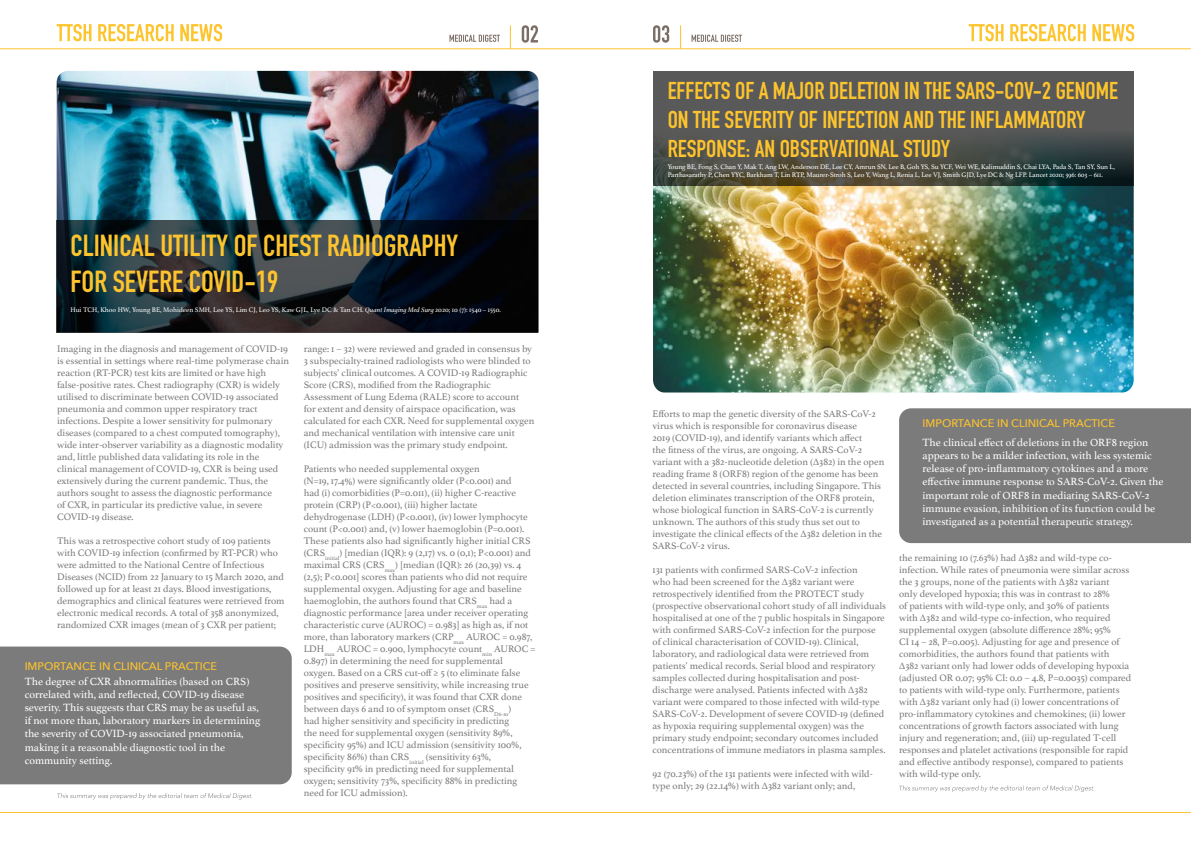
<style>
.page{position:relative;width:1191px;height:842px;background:#fff}
.page>*{position:absolute;margin:0;border:0;box-sizing:border-box;transform-origin:0 0}
.t1{font:700 30px/36px "DIN Condensed";color:#fdc42d}
.t2{font:700 24px/28.8px "DIN Condensed";color:#fdc42d}
.t3{font:11px/13.2px "Athelas";color:#fff}
.t4{font:500 11px "Avenir Next";color:#fdc42d}
.t5{font:10px/12px "Athelas";color:#7c7b7b}
.t6{font:7px/8.4px "Athelas";letter-spacing:-.01em;color:#fff}
.s1{font-style:italic}
</style>
<div class="page">
<svg style="left:968px;top:24px;width:166px;height:17px"></svg>
<svg style="left:57px;top:24px;width:165px;height:17px"></svg>
<svg style="left:449px;top:35px;width:51px;height:7px"></svg>
<svg style="left:510px;top:25px;width:1px;height:24px"></svg>
<svg style="left:522px;top:25px;width:16px;height:18px"></svg>
<hr style="left:0;top:49px;width:1191px;height:1px;background:#fdc42d">
<hr style="left:0;top:812px;width:1191px;height:1px;background:#fdc42d">
<svg style="left:653px;top:25px;width:16px;height:18px"></svg>
<svg style="left:680px;top:25px;width:1px;height:24px"></svg>
<svg style="left:691px;top:35px;width:51px;height:7px"></svg>
<img style="left:57px;top:71px;width:481px;height:149px">
<div style="left:0;top:646px;width:292px;height:138px;background:#7c7b7b"></div>
<img style="left:653px;top:186px;width:480px;height:206px">
<svg style="left:653px;top:71px;width:480px;height:115px;background:#50514e"></svg>
<div style="left:899px;top:408px;width:292px;height:135px;background:#7c7b7b"></div>
<svg style="left:899px;top:785px;width:195px;height:7px"></svg>
<svg style="left:57px;top:220px;width:481px;height:113px;background:#192227"></svg>
<svg style="left:57px;top:793px;width:195px;height:6px"></svg>
<h1 class="t1" style="left:70px;top:228px;width:389px">CLINICAL UTILITY OF CHEST RADIOGRAPHY<br>FOR SEVERE COVID-19</h1>
<p class="t6" style="left:70px;top:305px;width:432px">Hui TCH, Khoo HW, Young BE, Mohideen SMH, Lee YS, Lim CJ, Leo YS, Kaw GJL, Lye DC &amp; Tan CH. <span class="s1">Quant Imaging Med Surg</span> 2020; 10 (7): 1540 – 1550.</p>
<p class="t5" style="left:57px;top:343px;width:233px">Imaging in the diagnosis and management of COVID-19 is essential in settings where real-time polymerase chain reaction (RT-PCR) test kits are limited or have high false-positive rates. Chest radiography (CXR) is widely utilised to discriminate between COVID-19 associated pneumonia and common upper respiratory tract infections. Despite a lower sensitivity for pulmonary diseases (compared to a chest computed tomography), wide inter-observer variability as a diagnostic modality and, little published data validating its role in the clinical management of COVID-19, CXR is being used extensively during the current pandemic. Thus, the authors sought to assess the diagnostic performance<br>of CXR, in particular its predictive value, in severe COVID-19 disease.</p>
<p class="t5" style="left:57px;top:535px;width:229px">This was a retrospective cohort study of 109 patients with COVID-19 infection (confirmed by RT-PCR) who were admitted to the National Centre of Infectious Diseases (NCID) from 22 January to 15 March 2020, and followed up for at least 21 days. Blood investigations, demographics and clinical features were retrieved from electronic medical records. A total of 358 anonymized, randomized CXR images (mean of 3 CXR per patient;</p>
<p class="t4" style="left:25px;top:656px;width:194px">IMPORTANCE IN CLINICAL PRACTICE</p>
<p class="t3" style="left:25px;top:674px;width:237px">The degree of CXR abnormalities (based on CRS) correlated with, and reflected, COVID-19 disease severity. This suggests that CRS may be as useful as, if not more than, laboratory markers in determining the severity of COVID-19 associated pneumonia, making it a reasonable diagnostic tool in the community setting.</p>
<p class="t5" style="left:304px;top:343px;width:232px">range: 1 – 32) were reviewed and graded in consensus by 3 subspecialty-trained radiologists who were blinded to subjects’ clinical outcomes. A COVID-19 Radiographic Score (CRS), modified from the Radiographic Assessment of Lung Edema (RALE) score to account<br>for extent and density of airspace opacification, was calculated for each CXR. Need for supplemental oxygen and mechanical ventilation with intensive care unit (ICU) admission was the primary study endpoint.</p>
<p class="t5" style="left:304px;top:463px;width:233px">Patients who needed supplemental oxygen<br>(N=19, 17.4%) were significantly older (P&lt;0.001) and<br>had (i) comorbidities (P=0.011), (ii) higher C-reactive protein (CRP) (P&lt;0.001), (iii) higher lactate dehydrogenase (LDH) (P&lt;0.001), (iv) lower lymphocyte count (P&lt;0.001) and, (v) lower haemoglobin (P=0.001).<br>These patients also had significantly higher initial CRS (CRS<sub>initial</sub>) [median (IQR): 9 (2,17) vs. 0 (0,1); P&lt;0.001) and maximal CRS (CRS<sub>max</sub>) [median (IQR): 26 (20,39) vs. 4 (2,5); P&lt;0.001] scores than patients who did not require supplemental oxygen. Adjusting for age and baseline haemoglobin, the authors found that CRS<sub>max</sub> had a diagnostic performance [area under receiver operating characteristic curve (AUROC) = 0.983] as high as, if not more, than laboratory markers (CRP<sub>max</sub> AUROC = 0.987, LDH<sub>max</sub> AUROC = 0.900, lymphocyte count<sub>min</sub> AUROC = 0.897) in determining the need for supplemental oxygen. Based on a CRS cut-off ≥ 5 (to eliminate false positives and preserve sensitivity, while increasing true positives and specificity), it was found that CXR done between days 6 and 10 of symptom onset (CRS<sub>D6-10</sub>)<br>had higher sensitivity and specificity in predicting<br>the need for supplemental oxygen (sensitivity 89%, specificity 95%) and ICU admission (sensitivity 100%, specificity 86%) than CRS<sub>initial</sub> (sensitivity 63%,<br>specificity 91% in predicting need for supplemental oxygen; sensitivity 73%, specificity 88% in predicting need for ICU admission).</p>
<h2 class="t2" style="left:667px;top:76px;width:452px">EFFECTS OF A MAJOR DELETION IN THE SARS-COV-2 GENOME<br>ON THE SEVERITY OF INFECTION AND THE INFLAMMATORY<br>RESPONSE: AN OBSERVATIONAL STUDY</h2>
<p class="t6" style="left:667px;top:162px;width:449px">Young BE, Fong S, Chan Y, Mak T, Ang LW, Anderson DE, Lee CY, Amrun SN, Lee B, Goh YS, Su YCF, Wei WE, Kalimuddin S, Chai LYA, Pada S, Tan SY, Sun L,<br>Parthasarathy P, Chen YYC, Barkham T, Lin RTP, Maurer-Stroh S, Leo Y, Wang L, Renia L, Lee VJ, Smith GJD, Lye DC &amp; Ng LFP. Lancet 2020; 396: 603 – 611.</p>
<p class="t5" style="left:652px;top:407px;width:233px">Efforts to map the genetic diversity of the SARS-CoV-2 virus which is responsible for coronavirus disease<br>2019 (COVID-19), and identify variants which affect<br>the fitness of the virus, are ongoing. A SARS-CoV-2 variant with a 382-nucleotide deletion (∆382) in the open reading frame 8 (ORF8) region of the genome has been detected in several countries, including Singapore. This deletion eliminates transcription of the ORF8 protein, whose biological function in SARS-CoV-2 is currently unknown. The authors of this study thus set out to investigate the clinical effects of the ∆382 deletion in the SARS-CoV-2 virus.</p>
<p class="t5" style="left:652px;top:563px;width:235px">131 patients with confirmed SARS-CoV-2 infection<br>who had been screened for the ∆382 variant were retrospectively identified from the PROTECT study (prospective observational cohort study of all individuals hospitalised at one of the 7 public hospitals in Singapore with confirmed SARS-CoV-2 infection for the purpose of clinical characterisation of COVID-19). Clinical, laboratory, and radiological data were retrieved from patients’ medical records. Serial blood and respiratory samples collected during hospitalisation and post&shy;discharge were analysed. Patients infected with ∆382 variant were compared to those infected with wild-type SARS-CoV-2. Development of severe COVID-19 (defined as hypoxia requiring supplemental oxygen) was the primary study endpoint; secondary outcomes included concentrations of immune mediators in plasma samples.</p>
<p class="t5" style="left:652px;top:767px;width:222px">92 (70.23%) of the 131 patients were infected with wild&shy;type only; 29 (22.14%) with ∆382 variant only; and,</p>
<p class="t4" style="left:922px;top:413px;width:194px">IMPORTANCE IN CLINICAL PRACTICE</p>
<p class="t3" style="left:922px;top:435px;width:242px">The clinical effect of deletions in the ORF8 region appears to be a milder infection, with less systemic release of pro-inflammatory cytokines and a more effective immune response to SARS-CoV-2. Given the important role of ORF8 in mediating SARS-CoV-2 immune evasion, inhibition of its function could be investigated as a potential therapeutic strategy.</p>
<p class="t5" style="left:899px;top:551px;width:234px">the remaining 10 (7.63%) had ∆382 and wild-type co&shy;infection. While rates of pneumonia were similar across the 3 groups, none of the patients with ∆382 variant<br>only developed hypoxia; this was in contrast to 28%<br>of patients with wild-type only, and 30% of patients<br>with ∆382 and wild-type co-infection, who required supplemental oxygen (absolute difference 28%; 95%<br>CI 14 – 28, P=0.005). Adjusting for age and presence of comorbidities, the authors found that patients with ∆382 variant only had lower odds of developing hypoxia (adjusted OR 0.07; 95% CI: 0.0 – 4.8, P=0.0035) compared to patients with wild-type only. Furthermore, patients with ∆382 variant only had (i) lower concentrations of pro-inflammatory cytokines and chemokines; (ii) lower concentrations of growth factors associated with lung injury and regeneration; and, (iii) up-regulated T-cell responses and platelet activations (responsible for rapid and effective antibody response), compared to patients with wild-type only.</p>
</div>
